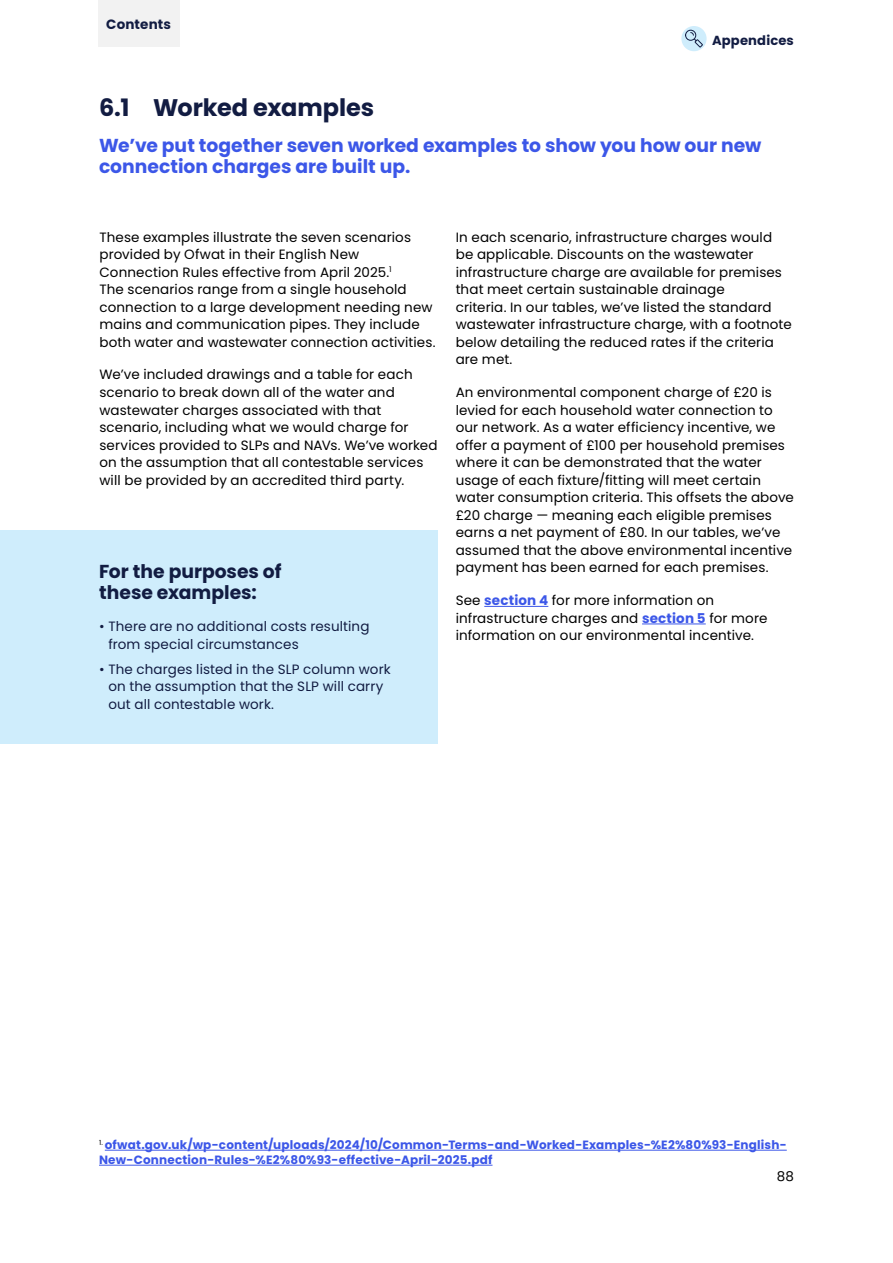
<style>
.page{position:relative;width:893px;height:1263px;background:#fff}
.page>*{position:absolute;margin:0;border:0;box-sizing:border-box;transform-origin:0 0}
.t1{font:700 24px "Poppins";letter-spacing:-.005em;color:#121c42}
.t2{font:700 18.75px/21px "Poppins";color:#3c57e8}
.t3{font:700 18.75px/21px "Poppins";color:#121c42}
.t4{font:13.5px/17.5px "Poppins";letter-spacing:.01em;color:#000}
.t5{font:13.5px/17.5px "Poppins";letter-spacing:.01em;color:#121c42}
.t6{font:700 13.5px "Poppins";letter-spacing:.01em;color:#121c42}
.t7{font:700 13.2px "Poppins";letter-spacing:.015em;color:#121c42}
.t8{font:700 12px/15px "Poppins";letter-spacing:.015em;color:#3c57e8}
.s1{font-weight:700;color:#3c57e8}
</style>
<div class="page">
<div style="left:681px;top:26px;width:26px;height:25px;background:#cfedfc;border-radius:50%"></div>
<div style="left:685px;top:30px;width:11px;height:11px;background:#cfedfc;border:1px solid #121c42;border-radius:50%"></div>
<svg style="left:690px;top:32px;width:13px;height:16px"></svg>
<hr style="left:484px;top:606px;width:64px;height:1px;background:#3c57e8">
<hr style="left:642px;top:624px;width:64px;height:1px;background:#3c57e8">
<div style="left:0;top:530px;width:438px;height:213px;background:#cfedfc"></div>
<hr style="left:105px;top:1150px;width:682px;height:1px;background:#3c57e8">
<hr style="left:99px;top:1165px;width:393px;height:1px;background:#3c57e8">
<div style="left:98px;top:0;width:81px;height:46px;background:#f2f2f2"></div>
<p class="t6" style="left:106px;top:17px;width:66px">Contents</p>
<p class="t7" style="left:712px;top:33px;width:83px">Appendices</p>
<h1 class="t1" style="left:99px;top:94px;width:277px">6.1 Worked examples</h1>
<h2 class="t2" style="left:99px;top:135px;width:664px">We’ve put together seven worked examples to show you how our new connection charges are built up.</h2>
<p class="t4" style="left:99px;top:228px;width:338px">These examples illustrate the seven scenarios provided by Ofwat in their English New Connection Rules effective from April 2025.<sup>1<br></sup>The scenarios range from a single household connection to a large development needing new mains and communication pipes. They include both water and wastewater connection activities.</p>
<p class="t4" style="left:99px;top:366px;width:340px">We’ve included drawings and a table for each scenario to break down all of the water and wastewater charges associated with that scenario, including what we would charge for services provided to SLPs and NAVs. We’ve worked on the assumption that all contestable services will be provided by an accredited third party.</p>
<h2 class="t3" style="left:99px;top:561px;width:184px">For the purposes of these examples:</h2>
<p class="t5" style="left:108px;top:618px;width:263px;text-indent:-9px">• There are no additional costs resulting from special circumstances</p>
<p class="t5" style="left:108px;top:660px;width:284px;text-indent:-9px">• The charges listed in the SLP column work on the assumption that the SLP will carry out all contestable work.</p>
<p class="t4" style="left:456px;top:228px;width:338px">In each scenario, infrastructure charges would be applicable. Discounts on the wastewater infrastructure charge are available for premises that meet certain sustainable drainage<br>criteria. In our tables, we’ve listed the standard wastewater infrastructure charge, with a footnote below detailing the reduced rates if the criteria are met.</p>
<p class="t4" style="left:456px;top:383px;width:340px">An environmental component charge of £20 is levied for each household water connection to our network. As a water efficiency incentive, we offer a payment of £100 per household premises where it can be demonstrated that the water usage of each fixture/fitting will meet certain water consumption criteria. This offsets the above £20 charge — meaning each eligible premises earns a net payment of £80. In our tables, we’ve assumed that the above environmental incentive payment has been earned for each premises.</p>
<p class="t4" style="left:456px;top:592px;width:313px">See <span class="s1">section 4</span> for more information on infrastructure charges and <span class="s1">section 5</span> for more information on our environmental incentive.</p>
<p class="t8" style="left:99px;top:1137px;width:689px"><sup>1.</sup> ofwat.gov.uk/wp-content/uploads/2024/10/Common-Terms-and-Worked-Examples-%E2%80%93-English-<br>New-Connection-Rules-%E2%80%93-effective-April-2025.pdf</p>
<p class="t4" style="left:777px;top:1168px;width:19px">88</p>
</div>
